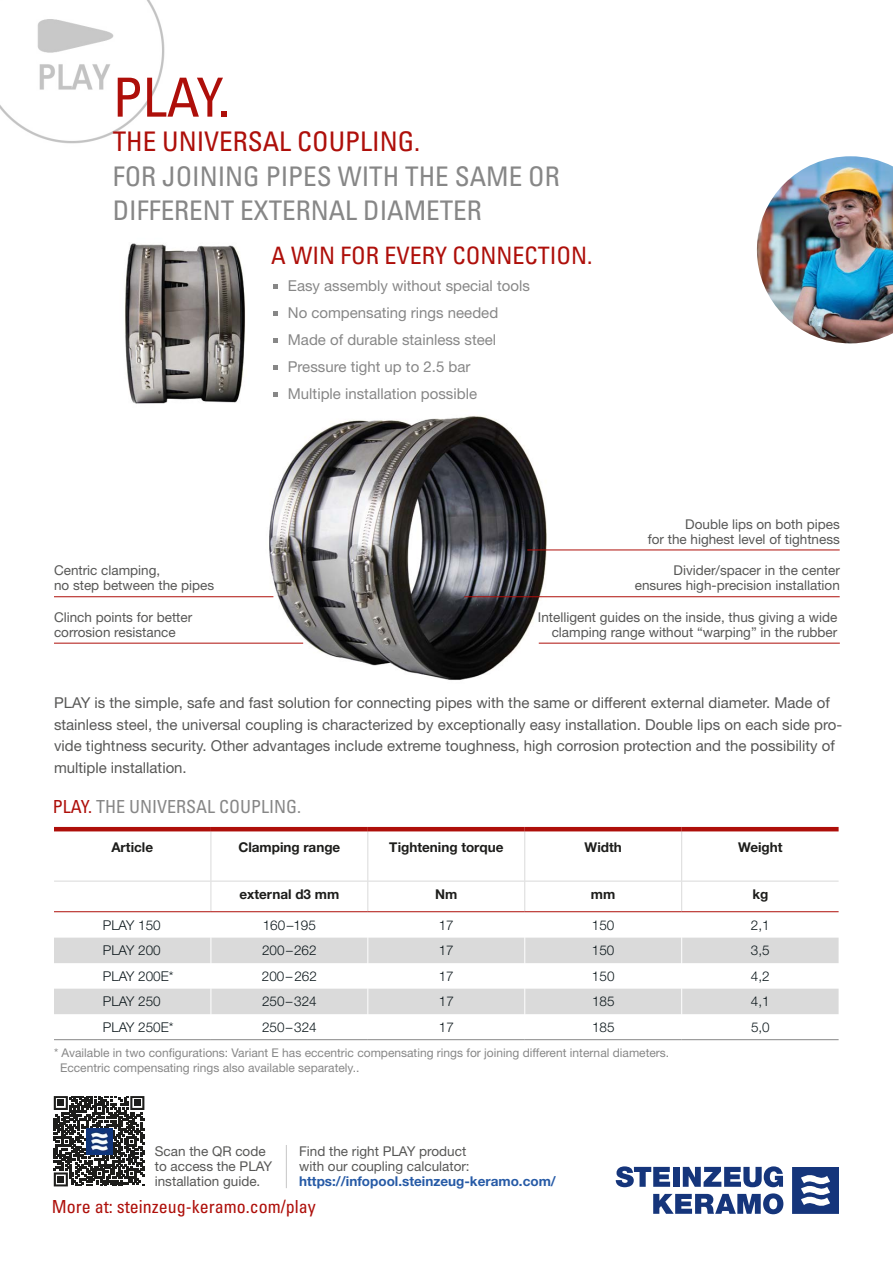
<style>
.page{position:relative;width:893px;height:1263px;background:#fff}
.page>*{position:absolute;margin:0;border:0;box-sizing:border-box;transform-origin:0 0}
.t1{font:condensed 54px "Univers LTCYR 57";color:#ae0f0a}
.t2{font:condensed 27px/34.5px "Univers";color:#878787}
.t3{font:condensed 27px "Univers";color:#ae0f0a}
.t4{font:condensed 24px "Univers";color:#ae0f0a}
.t5{font:condensed 18px "Univers LTCYR 57";color:#ae0f0a}
.t6{font:condensed 18px "Univers LTCYR 57";color:#878787}
.t7{font:15px/21.6px "Helvetica Neue LT Std";color:#575756}
.t8{font:15px/27px "Helvetica Neue LT Std";color:#878787}
.t9{font:13.5px/15px "Helvetica Neue LT Std";color:#575756}
.t10{font:300 13.5px "Helvetica Neue LTW1 G";color:#0d181c}
.t11{font:700 13.5px "Helvetica Neue LTW1 G";color:#1d1d1b}
.t12{font:700 13.5px "Helvetica Neue LT Std";color:#265aa6}
.t13{font:700 13.5px "Helvetica Neue LT Std";color:#1d1d1b}
.t14{font:12px/15px "Helvetica Neue LT Std";color:#878787}
.s1{color:#ae0f0a}
</style>
<div class="page">
<svg style="left:54px;top:912px;width:785px;height:102px"></svg>
<hr style="left:211px;top:831px;width:1px;height:50px;background:#dadada">
<hr style="left:367px;top:831px;width:1px;height:50px;background:#dadada">
<hr style="left:524px;top:831px;width:1px;height:50px;background:#dadada">
<hr style="left:681px;top:831px;width:1px;height:50px;background:#dadada">
<hr style="left:211px;top:881px;width:1px;height:30px;background:#dadada">
<hr style="left:367px;top:881px;width:1px;height:30px;background:#dadada">
<hr style="left:524px;top:881px;width:1px;height:30px;background:#dadada">
<hr style="left:681px;top:881px;width:1px;height:30px;background:#dadada">
<hr style="left:54px;top:827px;width:157px;height:4px;background:#ae0f0a">
<hr style="left:211px;top:827px;width:157px;height:4px;background:#ae0f0a">
<hr style="left:368px;top:827px;width:157px;height:4px;background:#ae0f0a">
<hr style="left:525px;top:827px;width:157px;height:4px;background:#ae0f0a">
<hr style="left:682px;top:827px;width:157px;height:4px;background:#ae0f0a">
<hr style="left:54px;top:881px;width:157px;height:1px;background:#dadada">
<hr style="left:211px;top:881px;width:157px;height:1px;background:#dadada">
<hr style="left:368px;top:881px;width:157px;height:1px;background:#dadada">
<hr style="left:525px;top:881px;width:157px;height:1px;background:#dadada">
<hr style="left:682px;top:881px;width:157px;height:1px;background:#dadada">
<hr style="left:54px;top:1039px;width:157px;height:1px;background:#878787">
<hr style="left:211px;top:1039px;width:157px;height:1px;background:#878787">
<hr style="left:368px;top:1039px;width:157px;height:1px;background:#878787">
<hr style="left:525px;top:1039px;width:157px;height:1px;background:#878787">
<hr style="left:682px;top:1039px;width:157px;height:1px;background:#878787">
<hr style="left:54px;top:911px;width:157px;height:1px;background:#ae0f0a">
<hr style="left:211px;top:911px;width:157px;height:1px;background:#ae0f0a">
<hr style="left:368px;top:911px;width:157px;height:1px;background:#ae0f0a">
<hr style="left:525px;top:911px;width:157px;height:1px;background:#ae0f0a">
<hr style="left:682px;top:911px;width:157px;height:1px;background:#ae0f0a">
<img style="left:125px;top:243px;width:120px;height:161px">
<svg style="left:616px;top:1166px;width:54px;height:21px"></svg>
<div style="left:673px;top:1167px;width:6px;height:20px;background:#15357b"></div>
<svg style="left:683px;top:1166px;width:100px;height:21px"></svg>
<svg style="left:653px;top:1193px;width:130px;height:21px"></svg>
<svg style="left:792px;top:1167px;width:47px;height:47px"></svg>
<img style="left:0;top:0;width:165px;height:144px">
<img style="left:235px;top:385px;width:348px;height:295px">
<hr style="left:54px;top:596px;width:219px;height:1px;background:#ae0f0a">
<hr style="left:54px;top:643px;width:249px;height:1px;background:#ae0f0a">
<hr style="left:464px;top:596px;width:376px;height:1px;background:#ae0f0a">
<hr style="left:527px;top:550px;width:313px;height:1px;background:#ae0f0a">
<hr style="left:539px;top:643px;width:301px;height:1px;background:#ae0f0a">
<img style="left:757px;top:156px;width:136px;height:187px">
<hr style="left:286px;top:1145px;width:1px;height:43px;background:#c6c6c6">
<svg style="left:273px;top:284px;width:4px;height:4px"></svg>
<svg style="left:273px;top:311px;width:4px;height:4px"></svg>
<svg style="left:273px;top:338px;width:4px;height:4px"></svg>
<svg style="left:273px;top:365px;width:4px;height:4px"></svg>
<svg style="left:273px;top:392px;width:4px;height:4px"></svg>
<svg style="left:53px;top:1096px;width:92px;height:90px"></svg>
<svg style="left:54px;top:1096px;width:90px;height:90px"></svg>
<img style="left:86px;top:1128px;width:26px;height:26px">
<h1 class="t1" style="left:113px;top:63px;width:119px">PLAY.</h1>
<h2 class="t3" style="left:113px;top:124px;width:309px">THE UNIVERSAL COUPLING.</h2>
<h2 class="t2" style="left:113px;top:158px;width:449px">FOR JOINING PIPES WITH THE SAME OR<br>DIFFERENT EXTERNAL DIAMETER</h2>
<h3 class="t4" style="left:271px;top:240px;width:323px">A WIN FOR EVERY CONNECTION.</h3>
<p class="t8" style="left:288px;top:272px;width:243px">Easy assembly without special tools<br>No compensating rings needed<br>Made of durable stainless steel<br>Pressure tight up to 2.5 bar<br>Multiple installation possible</p>
<p class="t9" style="left:648px;top:516px;width:194px;text-align:right">Double lips on both pipes<br>for the highest level of tightness</p>
<p class="t9" style="left:54px;top:563px;width:162px">Centric clamping,<br>no step between the pipes</p>
<p class="t9" style="left:54px;top:610px;width:140px">Clinch points for better corrosion resistance</p>
<p class="t9" style="left:635px;top:563px;width:207px;text-align:right">Divider/spacer in the center ensures high-precision installation</p>
<p class="t9" style="left:538px;top:610px;width:301px;text-align:right">Intelligent guides on the inside, thus giving a wide clamping range without “warping” in the rubber</p>
<p class="t7" style="left:54px;top:692px;width:790px">PLAY is the simple, safe and fast solution for connecting pipes with the same or different external diameter. Made of stainless steel, the universal coupling is characterized by exceptionally easy installation. Double lips on each side pro&shy;vide tightness security. Other advantages include extreme toughness, high corrosion protection and the possibility of multiple installation.</p>
<h3 class="t6" style="left:53px;top:795px;width:250px"><span class="s1">PLAY.</span> THE UNIVERSAL COUPLING.</h3>
<p class="t11" style="left:111px;top:838px;width:43px">Article</p>
<p class="t11" style="left:238px;top:838px;width:104px">Clamping range</p>
<p class="t11" style="left:389px;top:838px;width:116px">Tightening torque</p>
<p class="t11" style="left:584px;top:838px;width:39px">Width</p>
<p class="t11" style="left:738px;top:838px;width:46px">Weight</p>
<p class="t13" style="left:239px;top:886px;width:101px">external d3 mm</p>
<p class="t13" style="left:435px;top:886px;width:24px">Nm</p>
<p class="t13" style="left:591px;top:886px;width:26px">mm</p>
<p class="t13" style="left:752px;top:886px;width:17px">kg</p>
<p class="t10" style="left:103px;top:917px;width:59px">PLAY 150</p>
<p class="t10" style="left:263px;top:917px;width:55px">160–195</p>
<p class="t10" style="left:439px;top:917px;width:17px">17</p>
<p class="t10" style="left:592px;top:917px;width:24px">150</p>
<p class="t10" style="left:751px;top:917px;width:20px">2,1</p>
<p class="t10" style="left:103px;top:942px;width:59px">PLAY 200</p>
<p class="t10" style="left:262px;top:942px;width:56px">200–262</p>
<p class="t10" style="left:439px;top:942px;width:17px">17</p>
<p class="t10" style="left:592px;top:942px;width:24px">150</p>
<p class="t10" style="left:751px;top:942px;width:20px">3,5</p>
<p class="t10" style="left:103px;top:968px;width:72px">PLAY 200E*</p>
<p class="t10" style="left:262px;top:968px;width:57px">200– 262</p>
<p class="t10" style="left:439px;top:968px;width:17px">17</p>
<p class="t10" style="left:592px;top:968px;width:24px">150</p>
<p class="t10" style="left:751px;top:968px;width:20px">4,2</p>
<p class="t10" style="left:103px;top:993px;width:59px">PLAY 250</p>
<p class="t10" style="left:262px;top:993px;width:56px">250–324</p>
<p class="t10" style="left:439px;top:993px;width:17px">17</p>
<p class="t10" style="left:592px;top:993px;width:24px">185</p>
<p class="t10" style="left:751px;top:993px;width:20px">4,1</p>
<p class="t10" style="left:103px;top:1018px;width:72px">PLAY 250E*</p>
<p class="t10" style="left:262px;top:1018px;width:56px">250–324</p>
<p class="t10" style="left:439px;top:1018px;width:17px">17</p>
<p class="t10" style="left:592px;top:1018px;width:24px">185</p>
<p class="t10" style="left:751px;top:1018px;width:20px">5,0</p>
<p class="t14" style="left:60px;top:1045px;width:611px;text-indent:-6px">* Available in two configurations: Variant E has eccentric compensating rings for joining different internal diameters.<br>Eccentric compensating rings also available separately..</p>
<p class="t9" style="left:155px;top:1144px;width:119px">Scan the QR code to access the PLAY installation guide.</p>
<p class="t9" style="left:299px;top:1144px;width:172px">Find the right PLAY product with our coupling calculator:</p>
<p class="t12" style="left:299px;top:1173px;width:258px">https://infopool.steinzeug-keramo.com/</p>
<h3 class="t5" style="left:52px;top:1195px;width:265px">More at: steinzeug-keramo.com/play</h3>
</div>
